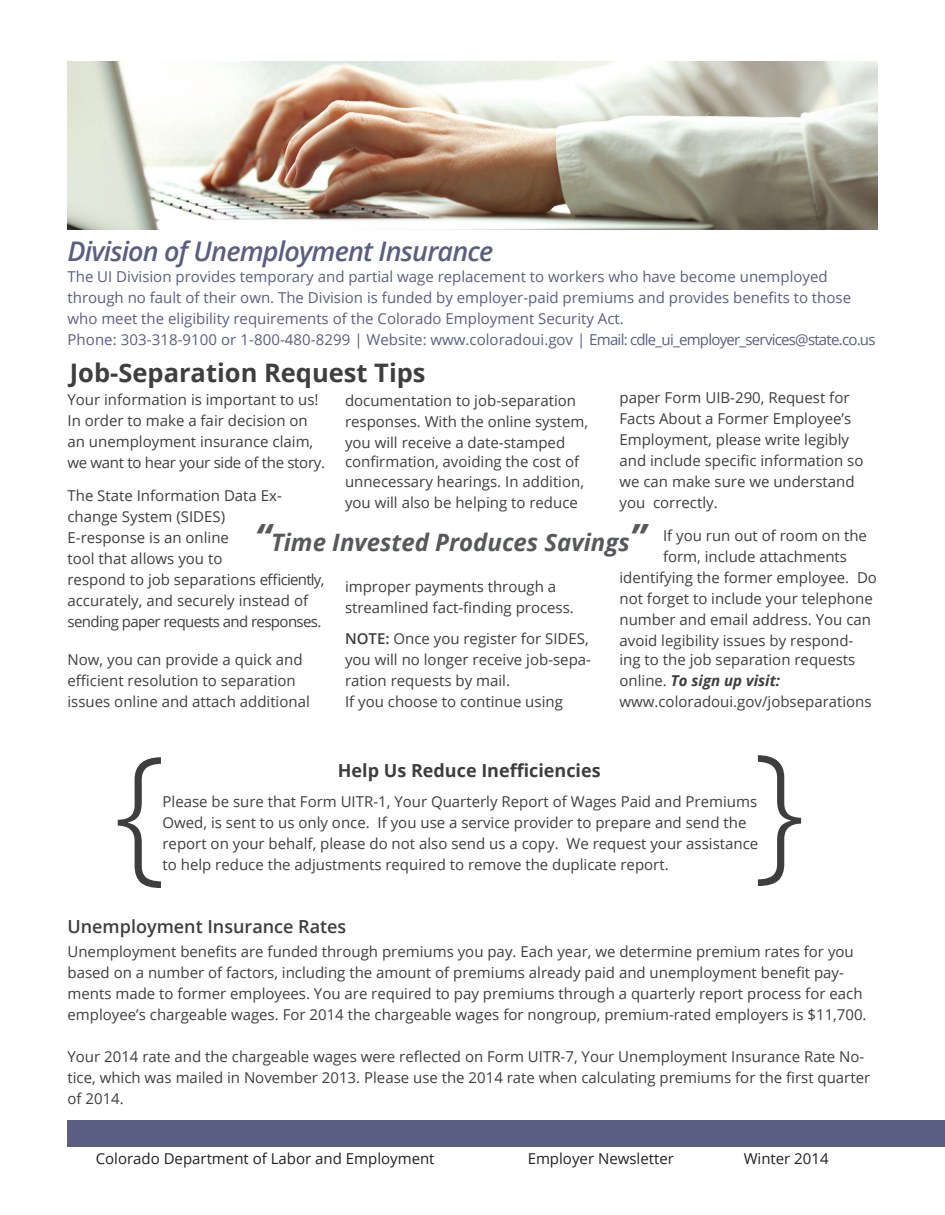
<style>
.page{position:relative;width:945px;height:1215px;background:#fff}
.page>*{position:absolute;margin:0;border:0;box-sizing:border-box;transform-origin:0 0}
.t1{font:300 150px "Open Sans";color:#3e3e3f}
.t2{font:italic 600 27px "Open Sans";letter-spacing:-.03em;color:#5a5e83}
.t3{font:700 25.5px "Open Sans";color:#3e3e3f}
.t4{font:italic 700 24px "Open Sans";color:#57585a}
.t5{font:600 18px "Open Sans";color:#3e3e3f}
.t6{font:700 18px "Open Sans";color:#3e3e3f}
.t7{font:15px/21px "Open Sans";color:#3e3e3f}
.t8{font:15px/21px "Open Sans";color:#5a5e83}
.t9{font:15px "Open Sans";color:#231f20}
.s1{font-weight:700;font-style:italic}
.s2{font-size:37.5px}
.s3{font-weight:600}
</style>
<div class="page">
<div style="left:68px;top:1120px;width:877px;height:28px;background:#5a5e83"></div>
<img style="left:68px;top:61px;width:810px;height:169px">
<p class="t2" style="left:68px;top:232px;width:427px">Division of Unemployment Insurance</p>
<p class="t8" style="left:68px;top:265px;width:785px">The UI Division provides temporary and partial wage replacement to workers who have become unemployed through no fault of their own. The Division is funded by employer-paid premiums and provides benefits to those who meet the eligibility requirements of the Colorado Employment Security Act.</p>
<p class="t8" style="left:68px;top:328px;width:810px">Phone: 303-318-9100 or 1-800-480-8299 | Website: www.coloradoui.gov | Email: cdle_ui_employer_services@state.co.us</p>
<p class="t3" style="left:70px;top:355px;width:357px">Job-Separation Request Tips</p>
<p class="t7" style="left:620px;top:387px;width:245px">paper Form UIB-290, Request for<br>Facts About a Former Employee’s<br>Employment, please write legibly and include specific information so we can make sure we understand you correctly.</p>
<p class="t7" style="left:663px;top:525px;width:206px">If you run out of room on the</p>
<p class="t7" style="left:663px;top:546px;width:186px">form, include attachments</p>
<p class="t7" style="left:620px;top:567px;width:259px">identifying the former employee. Do</p>
<p class="t7" style="left:620px;top:588px;width:255px">not forget to include your telephone</p>
<p class="t7" style="left:620px;top:609px;width:253px">number and email address. You can</p>
<p class="t7" style="left:620px;top:630px;width:235px">avoid legibility issues by respond-</p>
<p class="t7" style="left:620px;top:649px;width:237px">ing to the job separation requests online. <span class="s1">To sign up visit:</span></p>
<p class="t7" style="left:620px;top:691px;width:254px">www.coloradoui.gov/jobseparations</p>
<p class="t7" style="left:68px;top:389px;width:259px">Your information is important to us!<br>In order to make a fair decision on an unemployment insurance claim, we want to hear your side of the story.</p>
<p class="t7" style="left:68px;top:485px;width:258px">The State Information Data Ex&shy;change System (SIDES)<br>E-response is an online<br>tool that allows you to<br>respond to job separations efficiently, accurately, and securely instead of sending paper requests and responses.</p>
<p class="t7" style="left:68px;top:648px;width:244px">Now, you can provide a quick and efficient resolution to separation issues online and attach additional</p>
<p class="t7" style="left:345px;top:389px;width:245px">documentation to job-separation responses. With the online system, you will receive a date-stamped</p>
<p class="t7" style="left:345px;top:451px;width:241px;line-height:19.5px">confirmation, avoiding the cost of unnecessary hearings. In addition,</p>
<p class="t7" style="left:345px;top:491px;width:234px">you will also be helping to reduce</p>
<p class="t4" style="left:255px;top:526px;width:393px"><span class="s2">“</span>Time Invested Produces Savings<span class="s2">”</span></p>
<p class="t7" style="left:345px;top:575px;width:230px">improper payments through a streamlined fact-finding process.</p>
<p class="t7" style="left:345px;top:628px;width:248px"><span class="s3">NOTE:</span> Once you register for SIDES, you will no longer receive job-sepa&shy;ration requests by mail.</p>
<p class="t7" style="left:345px;top:691px;width:219px">If you choose to continue using</p>
<p class="t1" style="left:753px;top:705px;width:54px">}</p>
<p class="t1" style="left:113px;top:707px;width:54px">{</p>
<p class="t6" style="left:338px;top:758px;width:264px">Help Us Reduce Inefficiencies</p>
<p class="t7" style="left:163px;top:791px;width:597px">Please be sure that Form UITR-1, Your Quarterly Report of Wages Paid and Premiums<br>Owed, is sent to us only once. If you use a service provider to prepare and send the report on your behalf, please do not also send us a copy. We request your assistance</p>
<p class="t7" style="left:163px;top:854px;width:508px">to help reduce the adjustments required to remove the duplicate report.</p>
<p class="t5" style="left:68px;top:914px;width:280px">Unemployment Insurance Rates</p>
<p class="t7" style="left:68px;top:941px;width:801px">Unemployment benefits are funded through premiums you pay. Each year, we determine premium rates for you based on a number of factors, including the amount of premiums already paid and unemployment benefit pay&shy;ments made to former employees. You are required to pay premiums through a quarterly report process for each employee’s chargeable wages. For 2014 the chargeable wages for nongroup, premium-rated employers is $11,700.</p>
<p class="t7" style="left:68px;top:1046px;width:804px">Your 2014 rate and the chargeable wages were reflected on Form UITR-7, Your Unemployment Insurance Rate No&shy;tice, which was mailed in November 2013. Please use the 2014 rate when calculating premiums for the first quarter of 2014.</p>
<p class="t9" style="left:96px;top:1148px;width:340px">Colorado Department of Labor and Employment</p>
<p class="t9" style="left:528px;top:1148px;width:148px">Employer Newsletter</p>
<p class="t9" style="left:744px;top:1148px;width:86px">Winter 2014</p>
</div>
